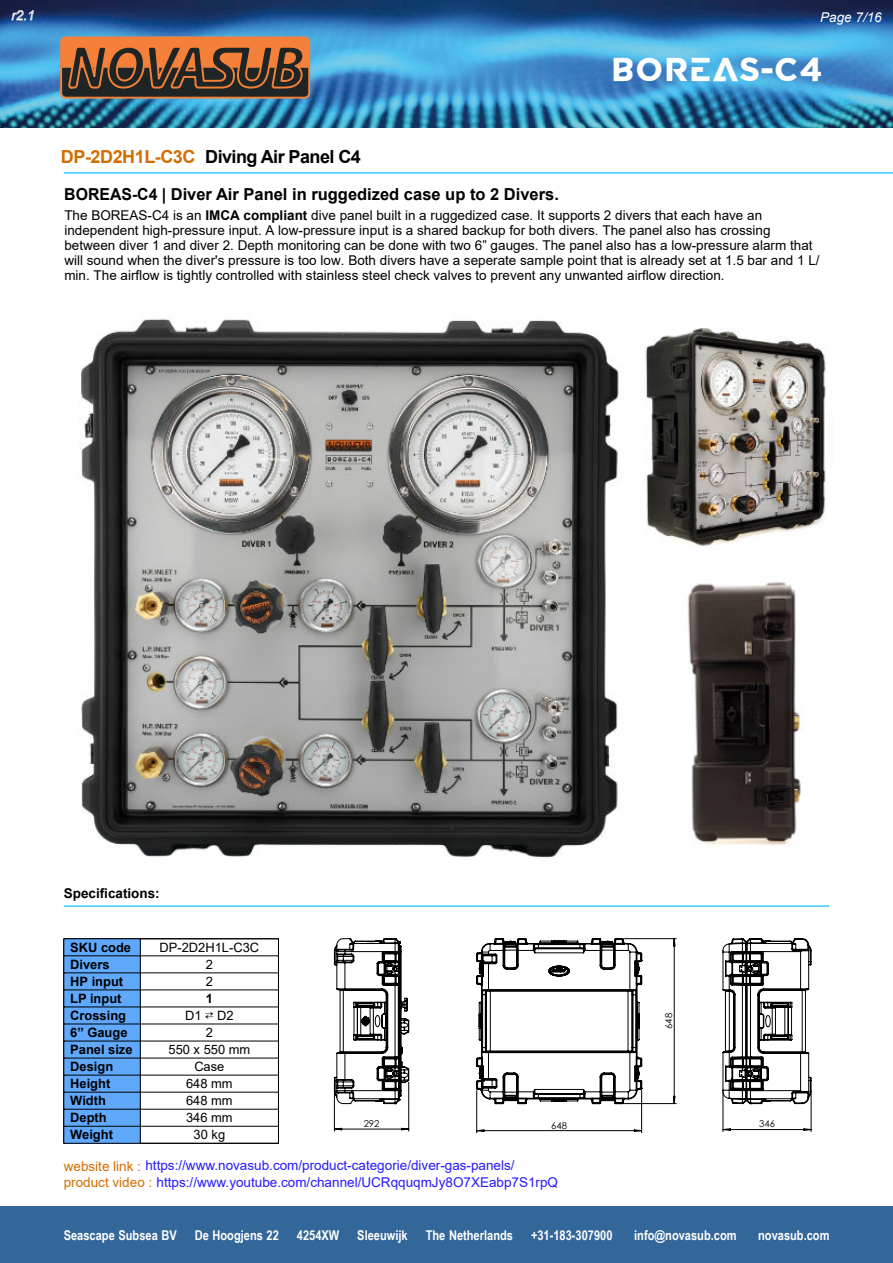
<style>
.page{position:relative;width:893px;height:1263px;background:#fff}
.page>*{position:absolute;margin:0;border:0;box-sizing:border-box;transform-origin:0 0}
.t1{font:700 33px "Baba Pro";letter-spacing:-.13em;color:#fff}
.t2{font:700 18px "Arial";letter-spacing:-.03em;color:#000}
.t3{font:700 18px "Arial";letter-spacing:-.025em;color:#d26e00}
.t4{font:700 16.5px "Arial";color:#000;scale:.96 1}
.t5{font:13.5px/15px "Arial";color:#000}
.t6{font:13.5px "Arial";color:#271aff}
.t7{font:700 13.5px "Arial Narrow";color:#fff}
.t8{font:700 13.5px "Arial";color:#000}
.t9{font:italic 13.5px "Arial";color:#fff}
.t10{font:700 12.9px "Arial";color:#000}
.t11{font:12.9px "Arial";color:#000}
.t12{font:9.45px "Century Gothic";color:#000}
.s1{font-weight:700}
.s2{font-family:"MS UI Gothic"}
.s3{color:#d26e00}
</style>
<div class="page">
<div style="left:0;top:1206px;width:893px;height:57px;background:#369"></div>
<img style="left:0;top:0;width:893px;height:128px">
<svg style="left:61px;top:36px;width:248px;height:63px;background:#804e2d"></svg>
<div style="left:60px;top:36px;width:250px;height:63px;border:2px solid #f48039;border-radius:5px"></div>
<hr style="left:64px;top:172px;width:829px;height:2px;background:#3cf">
<hr style="left:64px;top:905px;width:765px;height:2px;background:#3cf">
<svg style="left:11px;top:10px;width:23px;height:11px"></svg>
<svg style="left:476px;top:938px;width:201px;height:195px"></svg>
<svg style="left:722px;top:938px;width:90px;height:194px"></svg>
<svg style="left:334px;top:938px;width:75px;height:193px"></svg>
<div style="left:64px;top:939px;width:76px;height:204px;background:#5fa8fc"></div>
<hr style="left:64px;top:938px;width:1px;height:205px;background:#000">
<hr style="left:278px;top:938px;width:1px;height:205px;background:#000">
<hr style="left:140px;top:939px;width:1px;height:204px;background:#000">
<hr style="left:64px;top:938px;width:214px;height:1px;background:#000">
<hr style="left:64px;top:955px;width:214px;height:1px;background:#000">
<hr style="left:64px;top:972px;width:214px;height:1px;background:#000">
<hr style="left:64px;top:990px;width:214px;height:1px;background:#000">
<hr style="left:64px;top:1007px;width:214px;height:1px;background:#000">
<hr style="left:64px;top:1024px;width:214px;height:1px;background:#000">
<hr style="left:64px;top:1041px;width:214px;height:1px;background:#000">
<hr style="left:64px;top:1058px;width:214px;height:1px;background:#000">
<hr style="left:64px;top:1075px;width:214px;height:1px;background:#000">
<hr style="left:64px;top:1092px;width:214px;height:1px;background:#000">
<hr style="left:64px;top:1109px;width:214px;height:1px;background:#000">
<hr style="left:64px;top:1126px;width:214px;height:1px;background:#000">
<hr style="left:64px;top:1143px;width:214px;height:1px;background:#000">
<img style="left:645px;top:328px;width:181px;height:219px">
<img style="left:79px;top:319px;width:540px;height:539px">
<img style="left:687px;top:582px;width:114px;height:263px">
<p class="t9" style="left:11px;top:10px;width:25px">r2.1</p>
<p class="t9" style="left:820px;top:12px;width:63px">Page 7/16</p>
<h2 class="t3" style="left:61px;top:150px;width:136px">DP-2D2H1L-C3C</h2>
<p class="t4" style="left:64px;top:188px;width:517px">BOREAS-C4 | Diver Air Panel in ruggedized case up to 2 Divers.</p>
<h2 class="t2" style="left:205px;top:150px;width:157px">Diving Air Panel C4</h2>
<h1 class="t1" style="left:614px;top:57px;width:217px">BOREAS-C4</h1>
<p class="t5" style="left:64px;top:209px;width:757px">The BOREAS-C4 is an <span class="s1">IMCA compliant</span> dive panel built in a ruggedized case. It supports 2 divers that each have an independent high-pressure input. A low-pressure input is a shared backup for both divers. The panel also has crossing between diver 1 and diver 2. Depth monitoring can be done with two 6” gauges. The panel also has a low-pressure alarm that will sound when the diver's pressure is too low. Both divers have a seperate sample point that is already set at 1.5 bar and 1 L/ min. The airflow is tightly controlled with stainless steel check valves to prevent any unwanted airflow direction.</p>
<p class="t8" style="left:64px;top:888px;width:98px">Specifications:</p>
<p class="t10" style="left:70px;top:942px;width:62px">SKU code</p>
<p class="t11" style="left:160px;top:942px;width:101px">DP-2D2H1L-C3C</p>
<p class="t10" style="left:70px;top:959px;width:41px">Divers</p>
<p class="t11" style="left:206px;top:959px;width:9px">2</p>
<p class="t10" style="left:70px;top:976px;width:54px">HP input</p>
<p class="t11" style="left:206px;top:976px;width:9px">2</p>
<p class="t10" style="left:70px;top:994px;width:53px">LP input</p>
<p class="t10" style="left:206px;top:994px;width:9px">1</p>
<p class="t10" style="left:70px;top:1011px;width:57px">Crossing</p>
<p class="t11" style="left:185px;top:1011px;width:50px">D1 <span class="s2">⇄</span> D2</p>
<p class="t10" style="left:70px;top:1028px;width:59px">6” Gauge</p>
<p class="t11" style="left:206px;top:1028px;width:9px">2</p>
<p class="t10" style="left:70px;top:1045px;width:64px">Panel size</p>
<p class="t11" style="left:169px;top:1045px;width:83px">550 x 550 mm</p>
<p class="t10" style="left:70px;top:1062px;width:44px">Design</p>
<p class="t11" style="left:194px;top:1062px;width:32px">Case</p>
<p class="t10" style="left:70px;top:1079px;width:42px">Height</p>
<p class="t11" style="left:186px;top:1079px;width:48px">648 mm</p>
<p class="t10" style="left:70px;top:1096px;width:37px">Width</p>
<p class="t11" style="left:186px;top:1096px;width:48px">648 mm</p>
<p class="t10" style="left:70px;top:1113px;width:38px">Depth</p>
<p class="t11" style="left:186px;top:1113px;width:48px">346 mm</p>
<p class="t10" style="left:70px;top:1130px;width:44px">Weight</p>
<p class="t11" style="left:194px;top:1130px;width:33px">30 kg</p>
<p class="t12" style="left:662px;top:1029px;width:17px;rotate:-90deg">648</p>
<p class="t12" style="left:364px;top:1117px;width:17px">292</p>
<p class="t12" style="left:759px;top:1117px;width:17px">346</p>
<p class="t12" style="left:551px;top:1118px;width:17px">648</p>
<p class="t6" style="left:64px;top:1160px;width:452px"><span class="s3">website link :</span> https://www.novasub.com/product-categorie/diver-gas-panels/</p>
<p class="t6" style="left:64px;top:1177px;width:496px"><span class="s3">product video :</span> https://www.youtube.com/channel/UCRqquqmJy8O7XEabp7S1rpQ</p>
<p class="t7" style="left:64px;top:1230px;width:115px">Seascape Subsea BV</p>
<p class="t7" style="left:195px;top:1230px;width:86px">De Hoogjens 22</p>
<p class="t7" style="left:297px;top:1230px;width:44px">4254XW</p>
<p class="t7" style="left:357px;top:1230px;width:52px">Sleeuwĳk</p>
<p class="t7" style="left:426px;top:1230px;width:89px">The Netherlands</p>
<p class="t7" style="left:531px;top:1230px;width:83px">+31-183-307900</p>
<p class="t7" style="left:634px;top:1230px;width:104px">info@novasub.com</p>
<p class="t7" style="left:758px;top:1230px;width:73px">novasub.com</p>
</div>
